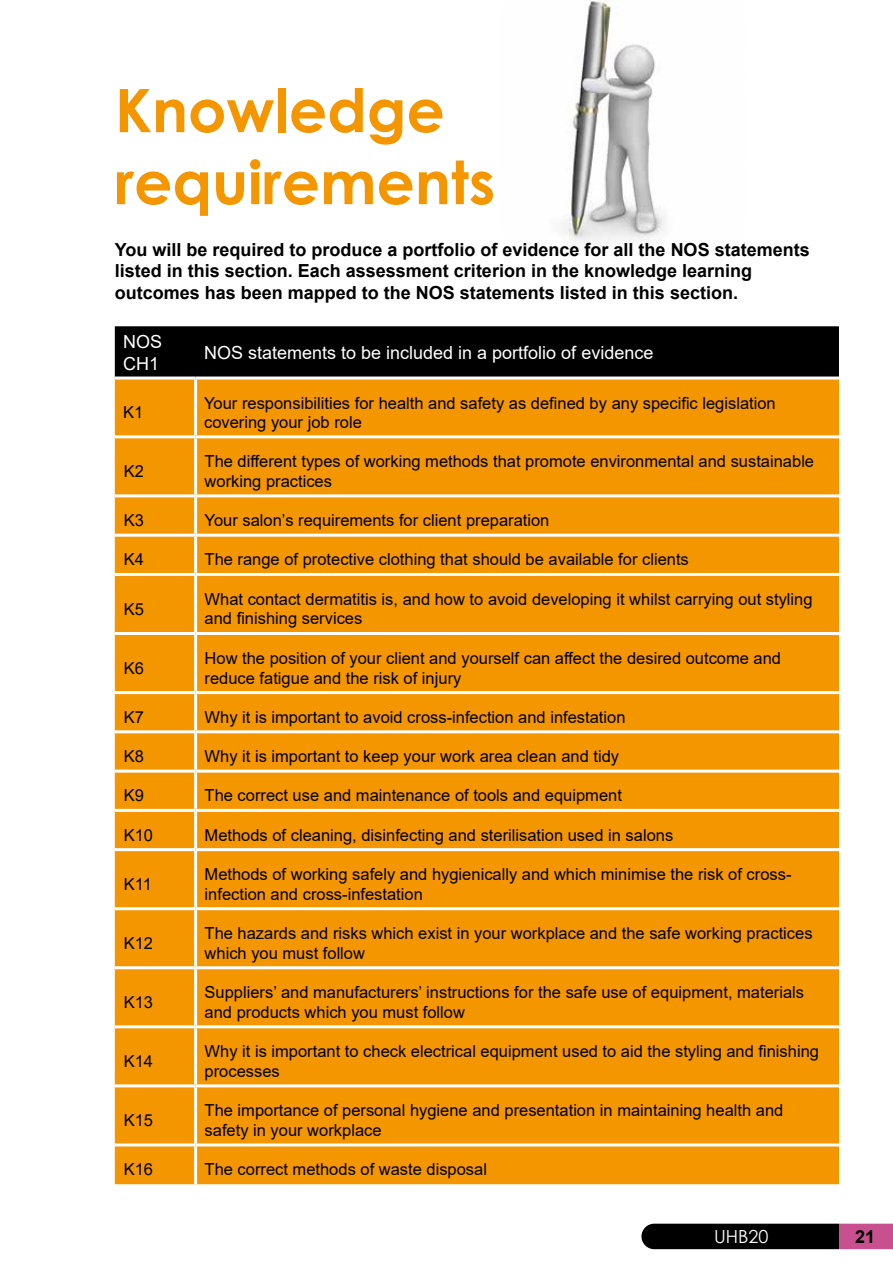
<style>
.page{position:relative;width:893px;height:1263px;background:#fff}
.page>*{position:absolute;margin:0;border:0;box-sizing:border-box;transform-origin:0 0}
.t1{font:700 60px/72px "Century Gothic";color:#f49600}
.t2{font:700 18px/21.6px "Arial";color:#000}
.t3{font:18px/21.6px "Arial";color:#fff}
.t4{font:18px "Century Gothic";color:#fff}
.t5{font:16.5px/19.8px "Arial";color:#000}
</style>
<div class="page">
<svg style="left:641px;top:1224px;width:252px;height:25px;background:#2e1421"></svg>
<img style="left:563px;top:0;width:102px;height:241px">
<div style="left:115px;top:326px;width:724px;height:50px;background:#000"></div>
<div style="left:115px;top:379px;width:724px;height:805px;background:#f49600"></div>
<hr style="left:194px;top:379px;width:3px;height:56px;background:#fff">
<hr style="left:196px;top:435px;width:643px;height:3px;background:#fff">
<hr style="left:194px;top:438px;width:3px;height:56px;background:#fff">
<hr style="left:196px;top:494px;width:643px;height:3px;background:#fff">
<hr style="left:194px;top:497px;width:3px;height:37px;background:#fff">
<hr style="left:115px;top:534px;width:81px;height:3px;background:#fff">
<hr style="left:196px;top:534px;width:643px;height:3px;background:#fff">
<hr style="left:194px;top:537px;width:3px;height:36px;background:#fff">
<hr style="left:115px;top:573px;width:81px;height:3px;background:#fff">
<hr style="left:196px;top:573px;width:643px;height:3px;background:#fff">
<hr style="left:194px;top:576px;width:3px;height:56px;background:#fff">
<hr style="left:115px;top:632px;width:81px;height:3px;background:#fff">
<hr style="left:196px;top:632px;width:643px;height:3px;background:#fff">
<hr style="left:194px;top:635px;width:3px;height:56px;background:#fff">
<hr style="left:115px;top:691px;width:81px;height:3px;background:#fff">
<hr style="left:196px;top:691px;width:643px;height:3px;background:#fff">
<hr style="left:194px;top:694px;width:3px;height:36px;background:#fff">
<hr style="left:115px;top:730px;width:81px;height:3px;background:#fff">
<hr style="left:196px;top:730px;width:643px;height:3px;background:#fff">
<hr style="left:194px;top:733px;width:3px;height:37px;background:#fff">
<hr style="left:115px;top:770px;width:81px;height:3px;background:#fff">
<hr style="left:196px;top:770px;width:643px;height:3px;background:#fff">
<hr style="left:194px;top:773px;width:3px;height:36px;background:#fff">
<hr style="left:115px;top:809px;width:81px;height:3px;background:#fff">
<hr style="left:196px;top:809px;width:643px;height:3px;background:#fff">
<hr style="left:194px;top:812px;width:3px;height:36px;background:#fff">
<hr style="left:115px;top:848px;width:81px;height:3px;background:#fff">
<hr style="left:196px;top:848px;width:643px;height:3px;background:#fff">
<hr style="left:194px;top:851px;width:3px;height:56px;background:#fff">
<hr style="left:115px;top:907px;width:81px;height:3px;background:#fff">
<hr style="left:196px;top:907px;width:643px;height:3px;background:#fff">
<hr style="left:194px;top:910px;width:3px;height:56px;background:#fff">
<hr style="left:115px;top:966px;width:81px;height:3px;background:#fff">
<hr style="left:196px;top:966px;width:643px;height:3px;background:#fff">
<hr style="left:194px;top:969px;width:3px;height:56px;background:#fff">
<hr style="left:115px;top:1025px;width:81px;height:3px;background:#fff">
<hr style="left:196px;top:1025px;width:643px;height:3px;background:#fff">
<hr style="left:194px;top:1028px;width:3px;height:56px;background:#fff">
<hr style="left:115px;top:1084px;width:81px;height:3px;background:#fff">
<hr style="left:196px;top:1084px;width:643px;height:3px;background:#fff">
<hr style="left:194px;top:1087px;width:3px;height:56px;background:#fff">
<hr style="left:115px;top:1143px;width:81px;height:3px;background:#fff">
<hr style="left:196px;top:1143px;width:643px;height:3px;background:#fff">
<hr style="left:194px;top:1146px;width:3px;height:38px;background:#fff">
<hr style="left:115px;top:435px;width:81px;height:3px;background:#fff">
<hr style="left:115px;top:494px;width:81px;height:3px;background:#fff">
<h1 class="t1" style="left:115px;top:72px;width:382px">Knowledge requirements</h1>
<p class="t2" style="left:115px;top:239px;width:696px">You will be required to produce a portfolio of evidence for all the NOS statements listed in this section. Each assessment criterion in the knowledge learning outcomes has been mapped to the NOS statements listed in this section.</p>
<p class="t3" style="left:123px;top:331px;width:41px">NOS<br>CH1</p>
<p class="t3" style="left:204px;top:341px;width:451px">NOS statements to be included in a portfolio of evidence</p>
<p class="t5" style="left:123px;top:403px;width:22px">K1</p>
<p class="t5" style="left:204px;top:393px;width:573px">Your responsibilities for health and safety as defined by any specific legislation covering your job role</p>
<p class="t5" style="left:124px;top:461px;width:22px">K2</p>
<p class="t5" style="left:205px;top:451px;width:611px">The different types of working methods that promote environmental and sustainable working practices</p>
<p class="t5" style="left:124px;top:510px;width:22px">K3</p>
<p class="t5" style="left:205px;top:510px;width:346px">Your salon’s requirements for client preparation</p>
<p class="t5" style="left:124px;top:550px;width:22px">K4</p>
<p class="t5" style="left:205px;top:550px;width:486px">The range of protective clothing that should be available for clients</p>
<p class="t5" style="left:124px;top:599px;width:22px">K5</p>
<p class="t5" style="left:205px;top:589px;width:609px">What contact dermatitis is, and how to avoid developing it whilst carrying out styling and finishing services</p>
<p class="t5" style="left:124px;top:658px;width:22px">K6</p>
<p class="t5" style="left:205px;top:648px;width:578px">How the position of your client and yourself can affect the desired outcome and reduce fatigue and the risk of injury</p>
<p class="t5" style="left:124px;top:707px;width:22px">K7</p>
<p class="t5" style="left:205px;top:707px;width:422px">Why it is important to avoid cross-infection and infestation</p>
<p class="t5" style="left:124px;top:746px;width:22px">K8</p>
<p class="t5" style="left:205px;top:746px;width:416px">Why it is important to keep your work area clean and tidy</p>
<p class="t5" style="left:124px;top:785px;width:22px">K9</p>
<p class="t5" style="left:205px;top:785px;width:419px">The correct use and maintenance of tools and equipment</p>
<p class="t5" style="left:124px;top:825px;width:31px">K10</p>
<p class="t5" style="left:205px;top:825px;width:470px">Methods of cleaning, disinfecting and sterilisation used in salons</p>
<p class="t5" style="left:124px;top:874px;width:30px">K11</p>
<p class="t5" style="left:205px;top:864px;width:588px">Methods of working safely and hygienically and which minimise the risk of cross&shy;infection and cross-infestation</p>
<p class="t5" style="left:124px;top:933px;width:31px">K12</p>
<p class="t5" style="left:205px;top:923px;width:609px">The hazards and risks which exist in your workplace and the safe working practices which you must follow</p>
<p class="t5" style="left:124px;top:992px;width:31px">K13</p>
<p class="t5" style="left:205px;top:982px;width:601px">Suppliers’ and manufacturers’ instructions for the safe use of equipment, materials and products which you must follow</p>
<p class="t5" style="left:124px;top:1051px;width:31px">K14</p>
<p class="t5" style="left:205px;top:1041px;width:616px">Why it is important to check electrical equipment used to aid the styling and finishing processes</p>
<p class="t5" style="left:124px;top:1110px;width:31px">K15</p>
<p class="t5" style="left:205px;top:1100px;width:580px">The importance of personal hygiene and presentation in maintaining health and safety in your workplace</p>
<p class="t5" style="left:124px;top:1159px;width:31px">K16</p>
<p class="t5" style="left:205px;top:1159px;width:284px">The correct methods of waste disposal</p>
<p class="t4" style="left:714px;top:1223px;width:56px">UHB20</p>
<p class="t2" style="left:855px;top:1226px;width:22px">21</p>
</div>
